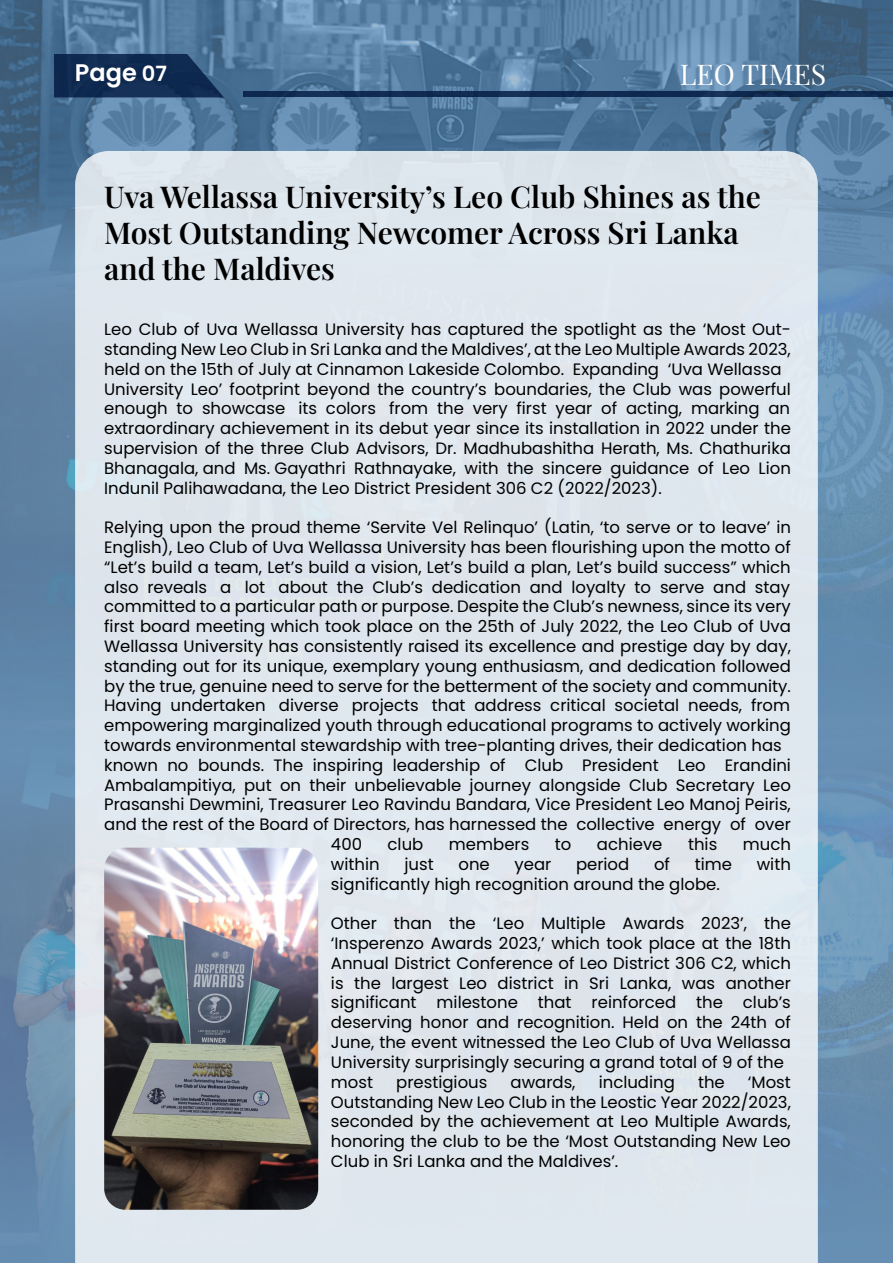
<style>
.page{position:relative;width:893px;height:1263px;background:#fff}
.page>*{position:absolute;margin:0;border:0;box-sizing:border-box;transform-origin:0 0}
.t1{font:600 30px/36px "Playfair Display";color:#000}
.t2{font:28.5px "Playfair Display";color:#fff}
.t3{font:600 24px "Poppins";color:#fff}
.t4{font:16.5px/19.8px "Poppins";color:#000;text-align:justify}
.s1{font-size:21px}
</style>
<div class="page">
<img style="left:0;top:0;width:893px;height:1263px">
<svg style="left:54px;top:54px;width:170px;height:43px;background:#153157"></svg>
<div style="left:243px;top:91px;width:649px;height:6px;background:#0f2950"></div>
<div style="left:75px;top:151px;width:743px;height:1112px;background:#dfe7ee"></div>
<img style="left:104px;top:848px;width:214px;height:362px">
<p class="t3" style="left:75px;top:59px;width:94px">Page <span class="s1">07</span></p>
<p class="t2" style="left:680px;top:52px;width:148px">LEO TIMES</p>
<p class="t1" style="left:104px;top:176px;width:658px">Uva Wellassa University’s Leo Club Shines as the<br>Most Outstanding Newcomer Across Sri Lanka and the Maldives</p>
<p class="t4" style="left:104px;top:320px;width:688px">Leo Club of Uva Wellassa University has captured the spotlight as the ‘Most Out&shy;standing New Leo Club in Sri Lanka and the Maldives’, at the Leo Multiple Awards 2023, held on the 15th of July at Cinnamon Lakeside Colombo. Expanding ‘Uva Wellassa</p>
<p class="t4" style="left:104px;top:379px;width:688px">University Leo’ footprint beyond the country’s boundaries, the Club was powerful enough to showcase its colors from the very first year of acting, marking an</p>
<p class="t4" style="left:104px;top:419px;width:688px">extraordinary achievement in its debut year since its installation in 2022 under the supervision of the three Club Advisors, Dr. Madhubashitha Herath, Ms. Chathurika Bhanagala, and Ms. Gayathri Rathnayake, with the sincere guidance of Leo Lion</p>
<p class="t4" style="left:104px;top:478px;width:559px">Indunil Palihawadana, the Leo District President 306 C2 (2022/2023).</p>
<p class="t4" style="left:104px;top:518px;width:688px">Relying upon the proud theme ‘Servite Vel Relinquo’ (Latin, ‘to serve or to leave’ in English), Leo Club of Uva Wellassa University has been flourishing upon the motto of “Let’s build a team, Let’s build a vision, Let’s build a plan, Let’s build success” which also reveals a lot about the Club’s dedication and loyalty to serve and stay</p>
<p class="t4" style="left:104px;top:597px;width:688px">committed to a particular path or purpose. Despite the Club’s newness, since its very first board meeting which took place on the 25th of July 2022, the Leo Club of Uva Wellassa University has consistently raised its excellence and prestige day by day, standing out for its unique, exemplary young enthusiasm, and dedication followed by the true, genuine need to serve for the betterment of the society and community.</p>
<p class="t4" style="left:104px;top:696px;width:687px">Having undertaken diverse projects that address critical societal needs, from</p>
<p class="t4" style="left:104px;top:716px;width:688px">empowering marginalized youth through educational programs to actively working towards environmental stewardship with tree-planting drives, their dedication has</p>
<p class="t4" style="left:104px;top:755px;width:688px">known no bounds. The inspiring leadership of Club President Leo Erandini</p>
<p class="t4" style="left:104px;top:775px;width:688px">Ambalampitiya, put on their unbelievable journey alongside Club Secretary Leo Prasanshi Dewmini, Treasurer Leo Ravindu Bandara, Vice President Leo Manoj Peiris, and the rest of the Board of Directors, has harnessed the collective energy of over</p>
<p class="t4" style="left:331px;top:834px;width:33px">400</p>
<p class="t4" style="left:388px;top:834px;width:37px">club</p>
<p class="t4" style="left:449px;top:834px;width:82px">members</p>
<p class="t4" style="left:555px;top:834px;width:18px">to</p>
<p class="t4" style="left:597px;top:834px;width:67px">achieve</p>
<p class="t4" style="left:688px;top:834px;width:31px">this</p>
<p class="t4" style="left:743px;top:834px;width:50px">much</p>
<p class="t4" style="left:331px;top:854px;width:50px">within</p>
<p class="t4" style="left:404px;top:854px;width:31px">just</p>
<p class="t4" style="left:458px;top:854px;width:33px">one</p>
<p class="t4" style="left:514px;top:854px;width:38px">year</p>
<p class="t4" style="left:576px;top:854px;width:55px">period</p>
<p class="t4" style="left:654px;top:854px;width:17px">of</p>
<p class="t4" style="left:695px;top:854px;width:39px">time</p>
<p class="t4" style="left:757px;top:854px;width:36px">with</p>
<p class="t4" style="left:331px;top:874px;width:390px">significantly high recognition around the globe.</p>
<p class="t4" style="left:331px;top:914px;width:461px">Other than the ‘Leo Multiple Awards 2023’, the</p>
<p class="t4" style="left:331px;top:933px;width:461px">‘Insperenzo Awards 2023,’ which took place at the 18th Annual District Conference of Leo District 306 C2, which is the largest Leo district in Sri Lanka, was another</p>
<p class="t4" style="left:331px;top:993px;width:461px">significant milestone that reinforced the club’s</p>
<p class="t4" style="left:331px;top:1013px;width:461px">deserving honor and recognition. Held on the 24th of June, the event witnessed the Leo Club of Uva Wellassa University surprisingly securing a grand total of 9 of the</p>
<p class="t4" style="left:331px;top:1072px;width:44px">most</p>
<p class="t4" style="left:396px;top:1072px;width:93px">prestigious</p>
<p class="t4" style="left:511px;top:1072px;width:67px">awards,</p>
<p class="t4" style="left:599px;top:1072px;width:78px">including</p>
<p class="t4" style="left:698px;top:1072px;width:28px">the</p>
<p class="t4" style="left:748px;top:1072px;width:44px">‘Most</p>
<p class="t4" style="left:331px;top:1092px;width:461px">Outstanding New Leo Club in the Leostic Year 2022/2023, seconded by the achievement at Leo Multiple Awards, honoring the club to be the ‘Most Outstanding New Leo Club in Sri Lanka and the Maldives’.</p>
</div>
